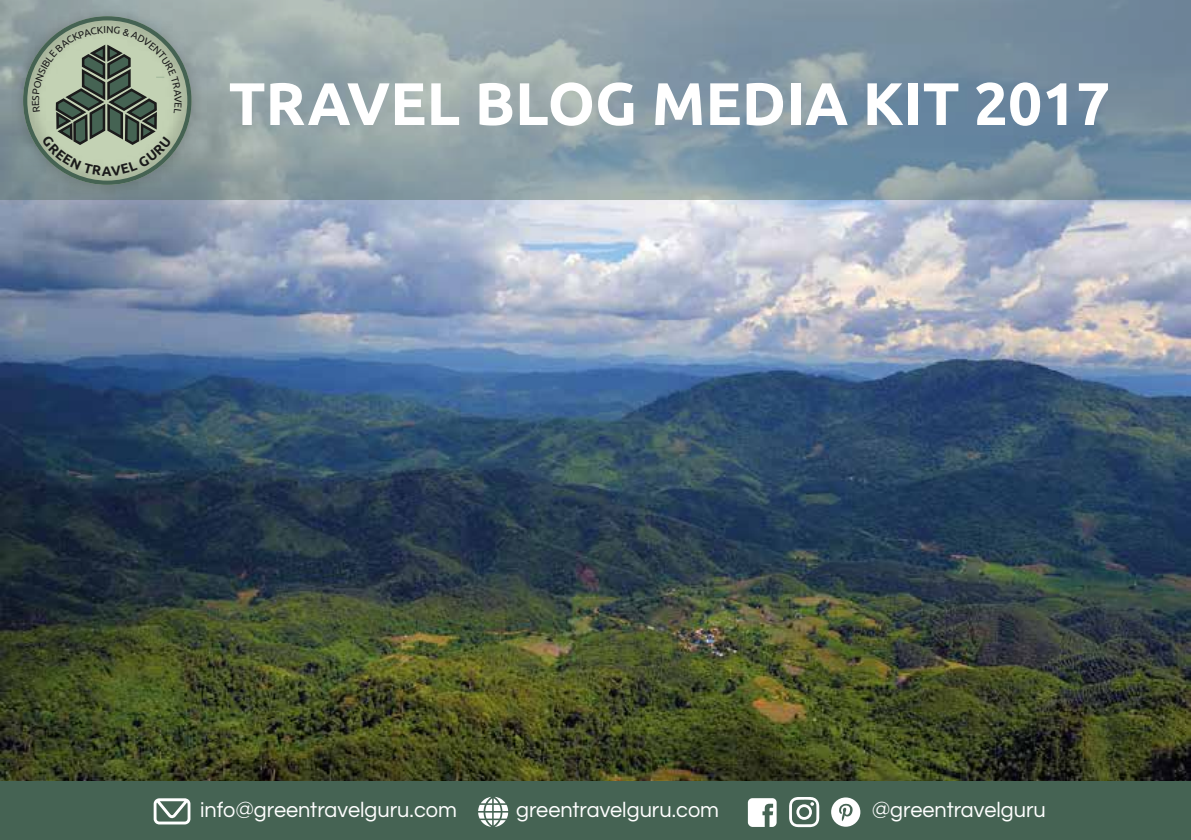
<style>
.page{position:relative;width:1191px;height:840px;background:#fff}
.page>*{position:absolute;margin:0;border:0;box-sizing:border-box;transform-origin:0 0}
.t1{font:700 60px "Ubuntu";color:#fff}
.t2{font:21.8px "Questrial";color:#fff}
.t3{font:700 13.6px "Ubuntu";color:#1b1b1b}
</style>
<div class="page">
<img style="left:0;top:199px;width:1191px;height:582px">
<div style="left:0;top:781px;width:1191px;height:58px;background:#456353"></div>
<svg style="left:261px;top:0;width:930px;height:199px;background:#8499a5"></svg>
<svg style="left:748px;top:798px;width:28px;height:28px"></svg>
<svg style="left:831px;top:797px;width:29px;height:29px"></svg>
<svg style="left:789px;top:797px;width:30px;height:29px"></svg>
<svg style="left:154px;top:798px;width:36px;height:26px"></svg>
<svg style="left:478px;top:796px;width:30px;height:30px"></svg>
<img style="left:0;top:0;width:261px;height:254px">
<svg style="left:23px;top:16px;width:168px;height:169px;background:#8b9b8a"></svg>
<p class="t3" style="left:102px;top:162px;width:11px">A</p>
<h1 class="t1" style="left:229px;top:67px;width:883px">TRAVEL BLOG MEDIA KIT 2017</h1>
<p class="t2" style="left:200px;top:798px;width:258px">info@greentravelguru.com</p>
<p class="t2" style="left:516px;top:798px;width:204px">greentravelguru.com</p>
<p class="t2" style="left:871px;top:798px;width:176px">@greentravelguru</p>
</div>
